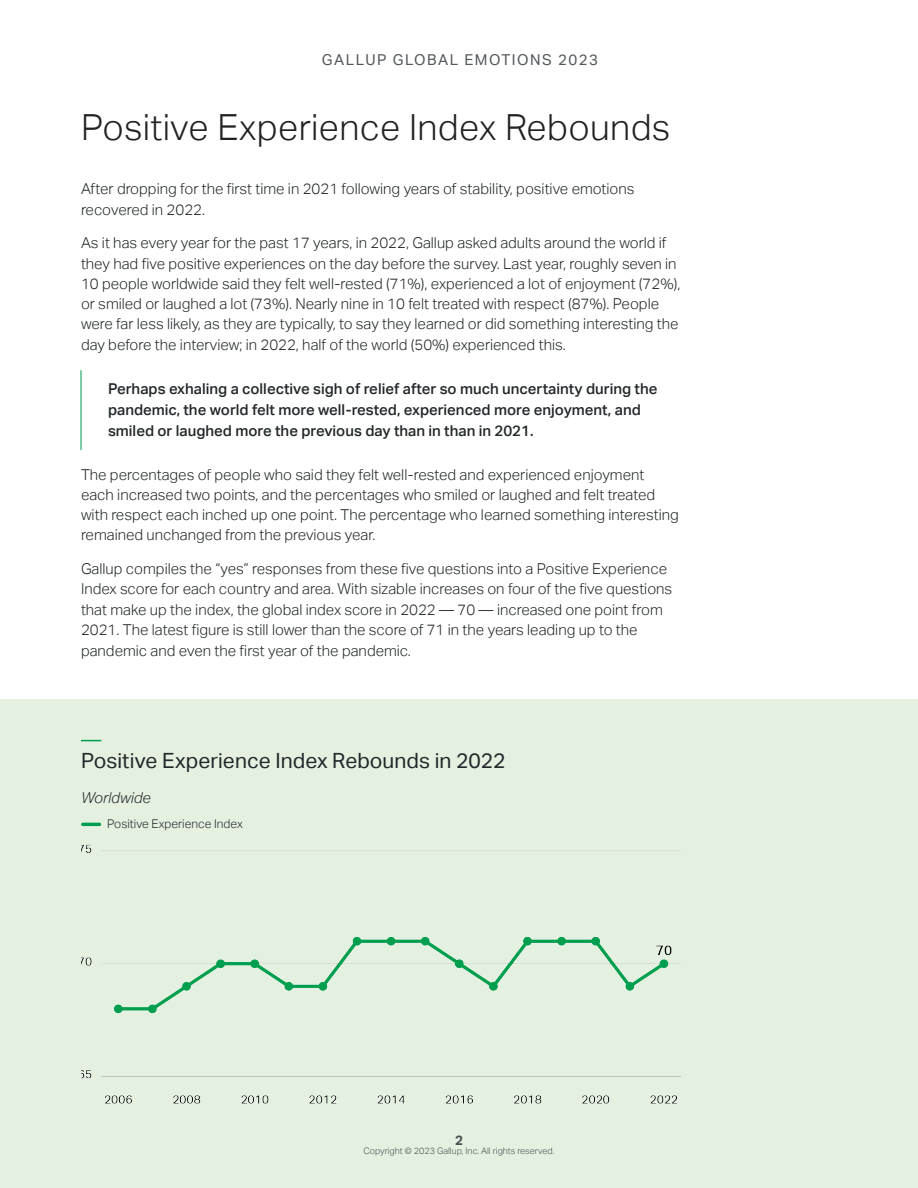
<style>
.page{position:relative;width:918px;height:1188px;background:#fff}
.page>*{position:absolute;margin:0;border:0;box-sizing:border-box;transform-origin:0 0}
.page_header{font:300 36px "Aktiv Grotesk";letter-spacing:.01em;color:#212223}
.element_title{font:21px "Aktiv Grotesk";letter-spacing:.005em;color:#23282a}
.body{font:300 15px/20.4px "Aktiv Grotesk";color:#23282a}
.body_line_emphasis{font:500 15px/21px "Aktiv Grotesk";color:#23282a}
.t1{font:15px "Aktiv Grotesk";letter-spacing:.1em;color:#52575a}
.body_italic{font:italic 300 15px "Aktiv Grotesk";color:#23282a}
.t2{font:700 13.5px "Aktiv Grotesk";color:#52575a}
.t3{font:300 12px "Aktiv Grotesk";color:#23282a}
.t4{font:300 9px "Aktiv Grotesk";color:#52575a}
</style>
<div class="page">
<div style="left:0;top:700px;width:918px;height:488px;background:#e4f1e1"></div>
<hr style="left:81px;top:370px;width:1px;height:80px;background:#009c4f">
<svg style="left:81px;top:740px;width:21px;height:1px"></svg>
<hr style="left:83px;top:823px;width:17px;height:3px;background:#009c4f">
<img style="left:81px;top:844px;width:599px;height:259px">
<p class="t1" style="left:322px;top:51px;width:179px">Gallup Glo bal Emotions</p>
<p class="t1" style="left:558px;top:51px;width:42px">2023</p>
<h2 class="page_header" style="left:81px;top:107px;width:591px">Positive Experience Index Rebounds</h2>
<p class="body" style="left:81px;top:179px;width:555px">After dropping for the first time in 2021 following years of stability, positive emotions recovered in 2022.</p>
<p class="body" style="left:81px;top:233px;width:601px">As it has every year for the past 17 years, in 2022, Gallup asked adults around the world if they had five positive experiences on the day before the survey. Last year, roughly seven in 10 people worldwide said they felt well-rested (71%), experienced a lot of enjoyment (72%), or smiled or laughed a lot (73%). Nearly nine in 10 felt treated with respect (87%). People were far less likely, as they are typically, to say they learned or did something interesting the day before the interview; in 2022, half of the world (50%) experienced this.</p>
<p class="body_line_emphasis" style="left:108px;top:379px;width:551px">Perhaps exhaling a collective sigh of relief after so much uncertainty during the pandemic, the world felt more well-rested, experienced more enjoyment, and smiled or laughed more the previous day than in than in 2021.</p>
<p class="body" style="left:81px;top:464px;width:599px">The percentages of people who said they felt well‑rested and experienced enjoyment each increased two points, and the percentages who smiled or laughed and felt treated with respect each inched up one point. The percentage who learned something interesting remained unchanged from the previous year.</p>
<p class="body" style="left:81px;top:559px;width:593px">Gallup compiles the “yes” responses from these five questions into a Positive Experience Index score for each country and area. With sizable increases on four of the five questions that make up the index, the global index score in 2022 — 70 — increased one point from 2021. The latest figure is still lower than the score of 71 in the years leading up to the pandemic and even the first year of the pandemic.</p>
<p class="element_title" style="left:81px;top:749px;width:426px">Positive Experience Index Rebounds in 2022</p>
<p class="body_italic" style="left:81px;top:789px;width:71px">Worldwide</p>
<p class="t3" style="left:107px;top:816px;width:137px">Positive Experience Index</p>
<p class="t2" style="left:455px;top:1132px;width:9px">2</p>
<p class="t4" style="left:363px;top:1146px;width:193px">Copyright © 2023 Gallup, Inc. All rights reserved.</p>
</div>
